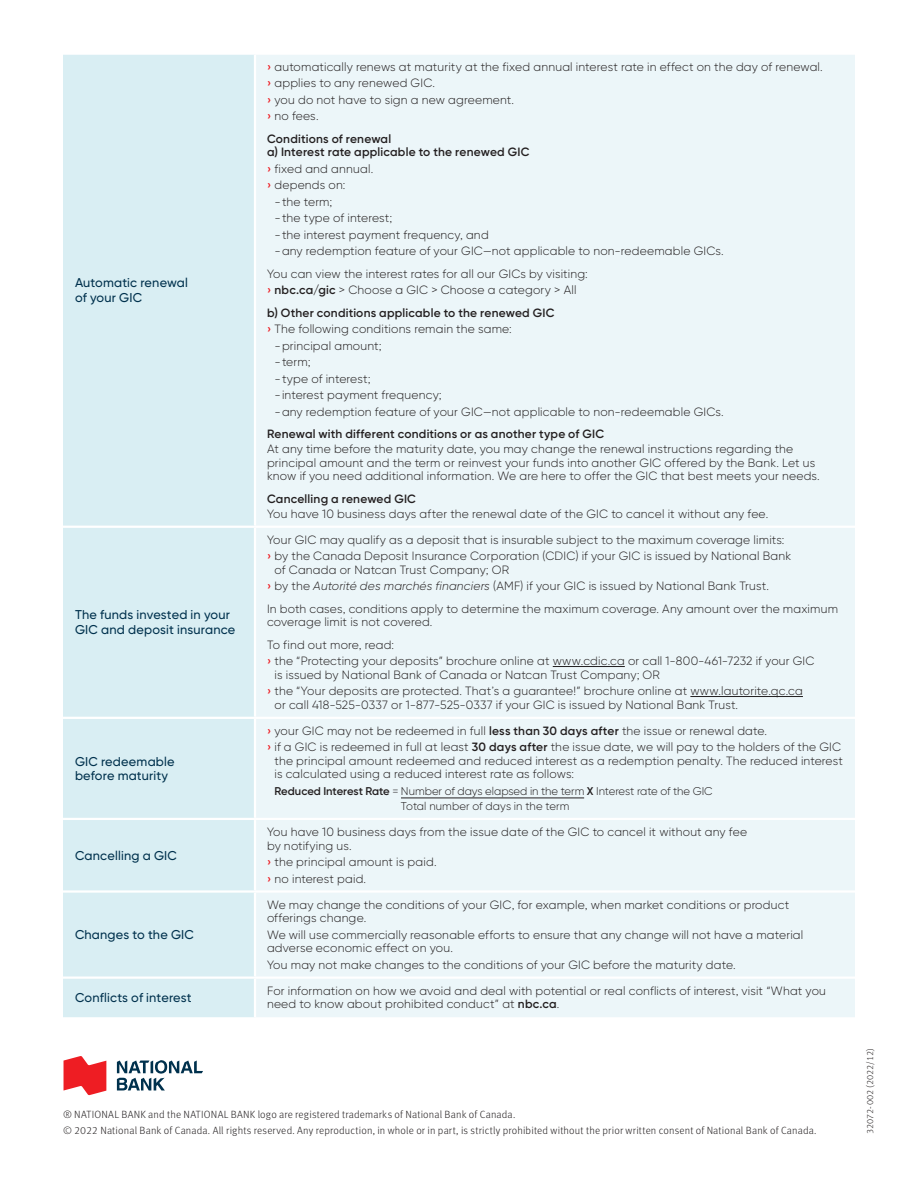
<style>
.page{position:relative;width:918px;height:1188px;background:#fff}
.page>*{position:absolute;margin:0;border:0;box-sizing:border-box;transform-origin:0 0}
.TEXTE_CATÉGORIE{font:500 12.75px/14.2px "Gilroy BN";letter-spacing:.015em;color:#00314d}
.TEXTE_CORPS_GAUCHE{font:300 12px/13.5px "Gilroy BN";letter-spacing:.015em;color:#231f20}
.TEXTE_CORPS_GAUCHE-2{font:600 12px/13.5px "Gilroy BN";letter-spacing:.015em;color:#231f20}
.TEXTE_CORPS_GAUCHE-3{font:300 11.25px/15px "Gilroy BN";color:#231f20}
.LEGAL_7-8_5_JUSTIFIE{font:300 10.5px "Meta OT";letter-spacing:.015em;color:#231f20}
.CODE_PRODUIT{font:300 9px "Meta OT";letter-spacing:-.01em;color:#231f20}
.s1{font-weight:600;color:#ee1d23}
.s2{font-weight:600}
.s3{font-style:italic}
</style>
<div class="page">
<div style="left:63px;top:55px;width:191px;height:962px;background:#d9eef3"></div>
<div style="left:256px;top:55px;width:599px;height:962px;background:#ecf6f9"></div>
<hr style="left:63px;top:526px;width:192px;height:2px;background:#fff">
<hr style="left:255px;top:526px;width:600px;height:2px;background:#fff">
<hr style="left:63px;top:717px;width:192px;height:2px;background:#fff">
<hr style="left:255px;top:717px;width:600px;height:2px;background:#fff">
<hr style="left:63px;top:818px;width:192px;height:2px;background:#fff">
<hr style="left:255px;top:818px;width:600px;height:2px;background:#fff">
<hr style="left:63px;top:890px;width:192px;height:3px;background:#fff">
<hr style="left:255px;top:890px;width:600px;height:3px;background:#fff">
<hr style="left:63px;top:976px;width:192px;height:3px;background:#fff">
<hr style="left:255px;top:976px;width:600px;height:3px;background:#fff">
<hr style="left:553px;top:666px;width:72px;height:1px;background:#231f20">
<hr style="left:690px;top:696px;width:113px;height:1px;background:#231f20">
<hr style="left:401px;top:798px;width:183px;height:1px;background:#231f20">
<svg style="left:64px;top:1056px;width:42px;height:39px"></svg>
<svg style="left:117px;top:1060px;width:86px;height:30px"></svg>
<p class="TEXTE_CATÉGORIE" style="left:75px;top:276px;width:115px">Automatic renewal of your GIC</p>
<p class="TEXTE_CATÉGORIE" style="left:75px;top:608px;width:162px">The funds invested in your<br>GIC and deposit insurance</p>
<p class="TEXTE_CATÉGORIE" style="left:75px;top:754px;width:101px">GIC redeemable before maturity</p>
<p class="TEXTE_CATÉGORIE" style="left:75px;top:848px;width:103px">Cancelling a GIC</p>
<p class="TEXTE_CATÉGORIE" style="left:75px;top:927px;width:121px">Changes to the GIC</p>
<p class="TEXTE_CORPS_GAUCHE" style="left:267px;top:60px;width:557px"><span class="s1">›</span> automatically renews at maturity at the fixed annual interest rate in effect on the day of renewal.</p>
<p class="TEXTE_CORPS_GAUCHE" style="left:267px;top:76px;width:170px"><span class="s1">›</span> applies to any renewed GIC.</p>
<p class="TEXTE_CORPS_GAUCHE" style="left:267px;top:93px;width:249px"><span class="s1">›</span> you do not have to sign a new agreement.</p>
<p class="TEXTE_CORPS_GAUCHE" style="left:267px;top:109px;width:53px"><span class="s1">›</span> no fees.</p>
<p class="TEXTE_CORPS_GAUCHE-2" style="left:267px;top:132px;width:264px">Conditions of renewal<br>a) Interest rate applicable to the renewed GIC</p>
<p class="TEXTE_CORPS_GAUCHE" style="left:267px;top:162px;width:108px"><span class="s1">›</span> fixed and annual.</p>
<p class="TEXTE_CORPS_GAUCHE" style="left:267px;top:178px;width:80px"><span class="s1">›</span> depends on:</p>
<p class="TEXTE_CORPS_GAUCHE" style="left:274px;top:195px;width:59px">-the term;</p>
<p class="TEXTE_CORPS_GAUCHE" style="left:274px;top:211px;width:119px">-the type of interest;</p>
<p class="TEXTE_CORPS_GAUCHE" style="left:274px;top:228px;width:216px">-the interest payment frequency, and</p>
<p class="TEXTE_CORPS_GAUCHE" style="left:274px;top:244px;width:451px">-any redemption feature of your GIC—not applicable to non-redeemable GICs.</p>
<p class="TEXTE_CORPS_GAUCHE" style="left:267px;top:267px;width:322px">You can view the interest rates for all our GICs by visiting:</p>
<p class="TEXTE_CORPS_GAUCHE" style="left:267px;top:283px;width:311px"><span class="s1">›</span> <span class="s2">nbc.ca/gic</span> &gt; Choose a GIC &gt; Choose a category &gt; All</p>
<p class="TEXTE_CORPS_GAUCHE-2" style="left:267px;top:306px;width:289px">b) Other conditions applicable to the renewed GIC</p>
<p class="TEXTE_CORPS_GAUCHE" style="left:267px;top:322px;width:246px"><span class="s1">›</span> The following conditions remain the same:</p>
<p class="TEXTE_CORPS_GAUCHE" style="left:274px;top:339px;width:109px">-principal amount;</p>
<p class="TEXTE_CORPS_GAUCHE" style="left:274px;top:355px;width:38px">-term;</p>
<p class="TEXTE_CORPS_GAUCHE" style="left:274px;top:372px;width:97px">-type of interest;</p>
<p class="TEXTE_CORPS_GAUCHE" style="left:274px;top:388px;width:169px">-interest payment frequency;</p>
<p class="TEXTE_CORPS_GAUCHE" style="left:274px;top:405px;width:451px">-any redemption feature of your GIC—not applicable to non-redeemable GICs.</p>
<p class="TEXTE_CORPS_GAUCHE-2" style="left:267px;top:427px;width:339px">Renewal with different conditions or as another type of GIC</p>
<p class="TEXTE_CORPS_GAUCHE" style="left:267px;top:442px;width:554px">At any time before the maturity date, you may change the renewal instructions regarding the principal amount and the term or reinvest your funds into another GIC offered by the Bank. Let us know if you need additional information. We are here to offer the GIC that best meets your needs.</p>
<p class="TEXTE_CORPS_GAUCHE-2" style="left:267px;top:492px;width:151px">Cancelling a renewed GIC</p>
<p class="TEXTE_CORPS_GAUCHE" style="left:267px;top:507px;width:503px">You have 10 business days after the renewal date of the GIC to cancel it without any fee.</p>
<p class="TEXTE_CORPS_GAUCHE" style="left:267px;top:533px;width:519px">Your GIC may qualify as a deposit that is insurable subject to the maximum coverage limits:</p>
<p class="TEXTE_CORPS_GAUCHE" style="left:274px;top:549px;width:518px;text-indent:-8px"><span class="s1">›</span> by the Canada Deposit Insurance Corporation (CDIC) if your GIC is issued by National Bank of Canada or Natcan Trust Company; OR</p>
<p class="TEXTE_CORPS_GAUCHE" style="left:267px;top:579px;width:503px"><span class="s1">›</span> by the <span class="s3">Autorité des marchés financiers</span> (AMF) if your GIC is issued by National Bank Trust.</p>
<p class="TEXTE_CORPS_GAUCHE" style="left:267px;top:602px;width:572px">In both cases, conditions apply to determine the maximum coverage. Any amount over the maximum coverage limit is not covered.</p>
<p class="TEXTE_CORPS_GAUCHE" style="left:267px;top:638px;width:129px">To find out more, read:</p>
<p class="TEXTE_CORPS_GAUCHE" style="left:274px;top:654px;width:542px;text-indent:-8px"><span class="s1">›</span> the “Protecting your deposits” brochure online at www.cdic.ca or call 1-800-461-7232 if your GIC is issued by National Bank of Canada or Natcan Trust Company; OR</p>
<p class="TEXTE_CORPS_GAUCHE" style="left:274px;top:684px;width:530px;text-indent:-8px"><span class="s1">›</span> the “Your deposits are protected. That’s a guarantee!” brochure online at www.lautorite.qc.ca or call 418-525-0337 or 1-877-525-0337 if your GIC is issued by National Bank Trust.</p>
<p class="TEXTE_CORPS_GAUCHE" style="left:267px;top:724px;width:502px"><span class="s1">›</span> your GIC may not be redeemed in full <span class="s2">less than 30 days after</span> the issue or renewal date.</p>
<p class="TEXTE_CORPS_GAUCHE" style="left:274px;top:740px;width:570px;text-indent:-8px"><span class="s1">›</span> if a GIC is redeemed in full at least <span class="s2">30 days after</span> the issue date, we will pay to the holders of the GIC the principal amount redeemed and reduced interest as a redemption penalty. The reduced interest is calculated using a reduced interest rate as follows:</p>
<p class="TEXTE_CORPS_GAUCHE-3" style="left:401px;top:783px;width:313px;text-indent:-126px"><span class="s2">Reduced Interest Rate</span> = Number of days elapsed in the term <span class="s2">X</span> Interest rate of the GIC<br>Total number of days in the term</p>
<p class="TEXTE_CORPS_GAUCHE" style="left:267px;top:825px;width:482px">You have 10 business days from the issue date of the GIC to cancel it without any fee by notifying us.</p>
<p class="TEXTE_CORPS_GAUCHE" style="left:267px;top:855px;width:171px"><span class="s1">›</span> the principal amount is paid.</p>
<p class="TEXTE_CORPS_GAUCHE" style="left:267px;top:871px;width:101px"><span class="s1">›</span> no interest paid.</p>
<p class="TEXTE_CORPS_GAUCHE" style="left:267px;top:898px;width:524px">We may change the conditions of your GIC, for example, when market conditions or product offerings change.</p>
<p class="TEXTE_CORPS_GAUCHE" style="left:267px;top:928px;width:538px">We will use commercially reasonable efforts to ensure that any change will not have a material adverse economic effect on you.</p>
<p class="TEXTE_CORPS_GAUCHE" style="left:267px;top:958px;width:470px">You may not make changes to the conditions of your GIC before the maturity date.</p>
<p class="TEXTE_CATÉGORIE" style="left:75px;top:990px;width:118px">Conflicts of interest</p>
<p class="TEXTE_CORPS_GAUCHE" style="left:267px;top:984px;width:561px">For information on how we avoid and deal with potential or real conflicts of interest, visit “What you need to know about prohibited conduct” at <span class="s2">nbc.ca</span>.</p>
<p class="LEGAL_7-8_5_JUSTIFIE" style="left:63px;top:1108px;width:454px">® NATIONAL BANK and the NATIONAL BANK logo are registered trademarks of National Bank of Canada.</p>
<p class="LEGAL_7-8_5_JUSTIFIE" style="left:63px;top:1124px;width:755px">© 2022 National Bank of Canada. All rights reserved. Any reproduction, in whole or in part, is strictly prohibited without the prior written consent of National Bank of Canada.</p>
<p class="CODE_PRODUIT" style="left:865px;top:1134px;width:87px;rotate:-90deg">32072-002 (2022/12)</p>
</div>
